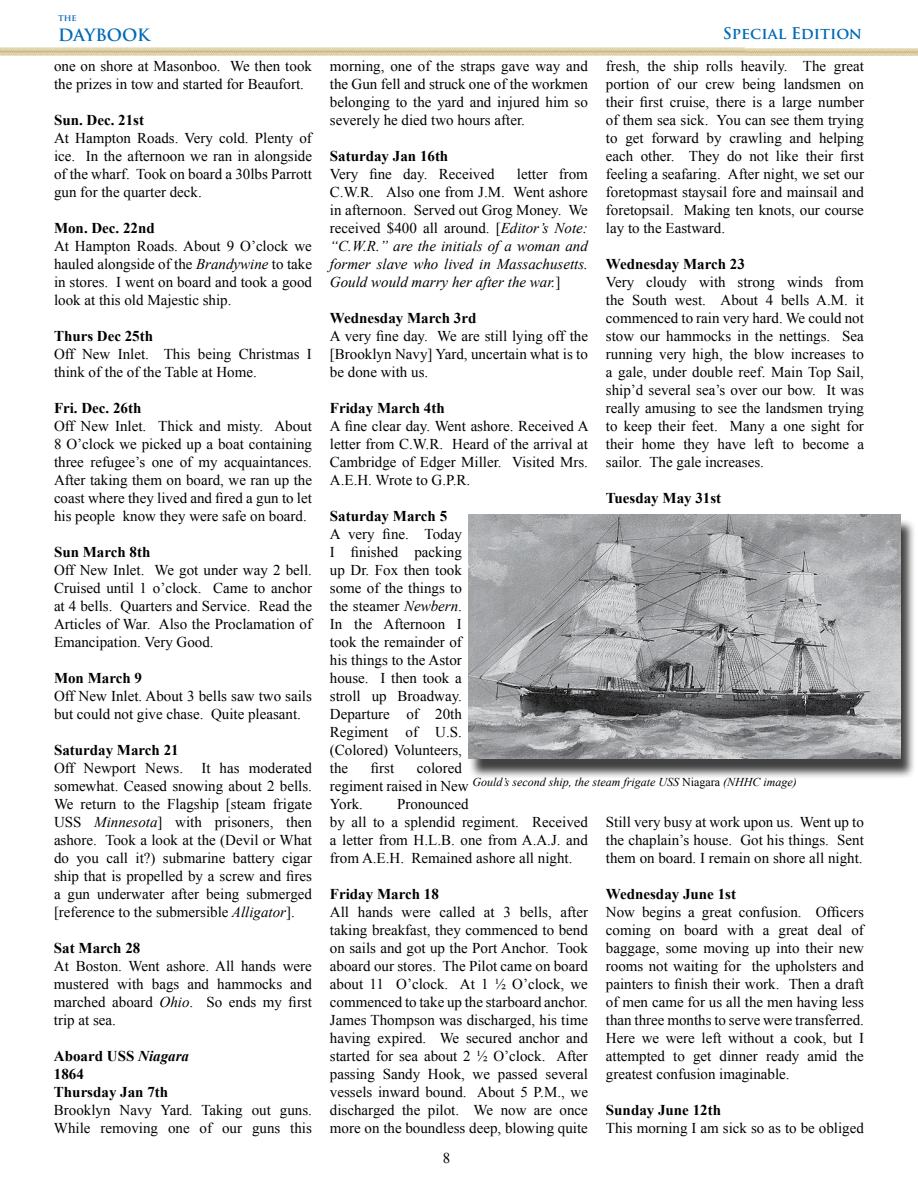
<style>
.page{position:relative;width:918px;height:1188px;background:#fff}
.page>*{position:absolute;margin:0;border:0;box-sizing:border-box;transform-origin:0 0}
.t1{font:700 16.5px "Trajan Pro";letter-spacing:-.005em;color:#006ab6}
.t2{font:700 15.75px "Trajan Pro";color:#006ab6}
.t3{font:15px/18px "Times New Roman";color:#000;text-align:justify}
.t4{font:700 15px/18px "Times New Roman";color:#000}
.t5{font:italic 15px/18px "Times New Roman";color:#000;text-align:justify}
.t6{font:italic 12px "Times New Roman";color:#000}
.t7{font:700 9px "Trajan Pro";color:#006ab6}
.s1{font-style:italic}
.s2{font-style:normal}
</style>
<div class="page">
<img style="left:0;top:47px;width:745px;height:9px">
<img style="left:745px;top:48px;width:173px;height:8px">
<div style="left:468px;top:519px;width:449px;height:261px;background:#000;opacity:.75"></div>
<img style="left:469px;top:514px;width:432px;height:245px">
<p class="t7" style="left:58px;top:12px;width:20px">the</p>
<p class="t1" style="left:58px;top:25px;width:93px">DAYBOOK</p>
<p class="t2" style="left:723px;top:24px;width:141px">Special Edition</p>
<p class="t3" style="left:54px;top:56px;width:259px">one on shore at Masonboo. We then took the prizes in tow and started for Beaufort.</p>
<p class="t4" style="left:54px;top:110px;width:91px">Sun. Dec. 21st</p>
<p class="t3" style="left:54px;top:128px;width:259px">At Hampton Roads. Very cold. Plenty of ice. In the afternoon we ran in alongside of the wharf. Took on board a 30lbs Parrott gun for the quarter deck.</p>
<p class="t4" style="left:54px;top:218px;width:102px">Mon. Dec. 22nd</p>
<p class="t3" style="left:54px;top:236px;width:260px">At Hampton Roads. About 9 O’clock we hauled alongside of the <span class="s1">Brandywine</span> to take in stores. I went on board and took a good look at this old Majestic ship.</p>
<p class="t4" style="left:54px;top:326px;width:101px">Thurs Dec 25th</p>
<p class="t3" style="left:54px;top:344px;width:259px">Off New Inlet. This being Christmas I think of the of the Table at Home.</p>
<p class="t4" style="left:54px;top:398px;width:89px">Fri. Dec. 26th</p>
<p class="t3" style="left:54px;top:416px;width:260px">Off New Inlet. Thick and misty. About 8 O’clock we picked up a boat containing three refugee’s one of my acquaintances.<br>After taking them on board, we ran up the coast where they lived and fired a gun to let his people know they were safe on board.</p>
<p class="t4" style="left:54px;top:542px;width:98px">Sun March 8th</p>
<p class="t3" style="left:54px;top:560px;width:260px">Off New Inlet. We got under way 2 bell.<br>Cruised until 1 o’clock. Came to anchor at 4 bells. Quarters and Service. Read the Articles of War. Also the Proclamation of Emancipation. Very Good.</p>
<p class="t4" style="left:54px;top:668px;width:90px">Mon March 9</p>
<p class="t3" style="left:54px;top:686px;width:259px">Off New Inlet. About 3 bells saw two sails but could not give chase. Quite pleasant.</p>
<p class="t4" style="left:54px;top:740px;width:126px">Saturday March 21</p>
<p class="t3" style="left:54px;top:758px;width:260px">Off Newport News. It has moderated somewhat. Ceased snowing about 2 bells.<br>We return to the Flagship [steam frigate USS <span class="s1">Minnesota</span>] with prisoners, then ashore. Took a look at the (Devil or What do you call it?) submarine battery cigar ship that is propelled by a screw and fires a gun underwater after being submerged [reference to the submersible <span class="s1">Alligator</span>].</p>
<p class="t4" style="left:54px;top:938px;width:88px">Sat March 28</p>
<p class="t3" style="left:54px;top:956px;width:260px">At Boston. Went ashore. All hands were mustered with bags and hammocks and marched aboard <span class="s1">Ohio</span>. So ends my first trip at sea.</p>
<p class="t4" style="left:54px;top:1046px;width:137px">Aboard USS <span class="s1">Niagara<br></span>1864<br>Thursday Jan 7th</p>
<p class="t3" style="left:54px;top:1100px;width:259px">Brooklyn Navy Yard. Taking out guns.<br>While removing one of our guns this</p>
<p class="t3" style="left:330px;top:56px;width:260px">morning, one of the straps gave way and the Gun fell and struck one of the workmen belonging to the yard and injured him so severely he died two hours after.</p>
<p class="t4" style="left:330px;top:146px;width:120px">Saturday Jan 16th</p>
<p class="t3" style="left:330px;top:164px;width:166px">Very fine day. Received</p>
<p class="t3" style="left:606px;top:56px;width:260px">fresh, the ship rolls heavily. The great portion of our crew being landsmen on their first cruise, there is a large number of them sea sick. You can see them trying to get forward by crawling and helping each other. They do not like their first feeling a seafaring. After night, we set our foretopmast staysail fore and mainsail and foretopsail. Making ten knots, our course lay to the Eastward.</p>
<p class="t4" style="left:606px;top:254px;width:140px">Wednesday March 23</p>
<p class="t3" style="left:606px;top:272px;width:260px">Very cloudy with strong winds from the South west. About 4 bells A.M. it commenced to rain very hard. We could not stow our hammocks in the nettings. Sea running very high, the blow increases to a gale, under double reef. Main Top Sail, ship’d several sea’s over our bow. It was really amusing to see the landsmen trying to keep their feet. Many a one sight for their home they have left to become a sailor. The gale increases.</p>
<p class="t4" style="left:606px;top:488px;width:117px">Tuesday May 31st</p>
<p class="t5" style="left:330px;top:164px;width:260px;text-indent:187px"><span class="s2">letter from C.W.R. Also one from J.M. Went ashore in afternoon. Served out Grog Money. We received $400 all around. [</span>Editor’s Note: “C.W.R.” are the initials of a woman and former slave who lived in Massachusetts.<br>Gould would marry her after the war.<span class="s2">]</span></p>
<p class="t4" style="left:330px;top:308px;width:148px">Wednesday March 3rd</p>
<p class="t3" style="left:330px;top:326px;width:260px">A very fine day. We are still lying off the [Brooklyn Navy] Yard, uncertain what is to be done with us.</p>
<p class="t4" style="left:330px;top:398px;width:116px">Friday March 4th</p>
<p class="t3" style="left:330px;top:416px;width:260px">A fine clear day. Went ashore. Received A letter from C.W.R. Heard of the arrival at Cambridge of Edger Miller. Visited Mrs.<br>A.E.H. Wrote to G.P.R.</p>
<p class="t4" style="left:330px;top:506px;width:119px">Saturday March 5</p>
<p class="t3" style="left:330px;top:524px;width:133px">A very fine. Today I finished packing up Dr. Fox then took some of the things to the steamer <span class="s1">Newbern</span>.<br>In the Afternoon I took the remainder of his things to the Astor house. I then took a stroll up Broadway.<br>Departure of 20th Regiment of U.S. (Colored) Volunteers, the</p>
<p class="t3" style="left:330px;top:758px;width:140px;text-align:left;text-indent:87px">colored regiment raised in New<br>York.</p>
<p class="t3" style="left:371px;top:758px;width:25px">first</p>
<p class="t6" style="left:472px;top:774px;width:326px">Gould’s second ship, the steam frigate USS <span class="s2">Niagara</span> (NHHC image)</p>
<p class="t3" style="left:330px;top:794px;width:260px;text-align:left;text-indent:67px">Pronounced<br>by all to a splendid regiment. Received a letter from H.L.B. one from A.A.J. and from A.E.H. Remained ashore all night.</p>
<p class="t4" style="left:330px;top:884px;width:110px">Friday March 18</p>
<p class="t3" style="left:330px;top:902px;width:260px">All hands were called at 3 bells, after taking breakfast, they commenced to bend on sails and got up the Port Anchor. Took aboard our stores. The Pilot came on board about 11 O’clock. At 1 ½ O’clock, we commenced to take up the starboard anchor.<br>James Thompson was discharged, his time having expired. We secured anchor and started for sea about 2 ½ O’clock. After passing Sandy Hook, we passed several vessels inward bound. About 5 P.M., we discharged the pilot. We now are once more on the boundless deep, blowing quite</p>
<p class="t3" style="left:606px;top:812px;width:260px">Still very busy at work upon us. Went up to the chaplain’s house. Got his things. Sent them on board. I remain on shore all night.</p>
<p class="t4" style="left:606px;top:884px;width:132px">Wednesday June 1st</p>
<p class="t3" style="left:606px;top:902px;width:260px">Now begins a great confusion. Officers coming on board with a great deal of baggage, some moving up into their new rooms not waiting for the upholsters and painters to finish their work. Then a draft of men came for us all the men having less than three months to serve were transferred.<br>Here we were left without a cook, but I attempted to get dinner ready amid the greatest confusion imaginable.</p>
<p class="t4" style="left:606px;top:1100px;width:117px">Sunday June 12th</p>
<p class="t3" style="left:606px;top:1118px;width:259px">This morning I am sick so as to be obliged</p>
<p class="t3" style="left:443px;top:1149px;width:9px">8</p>
</div>
